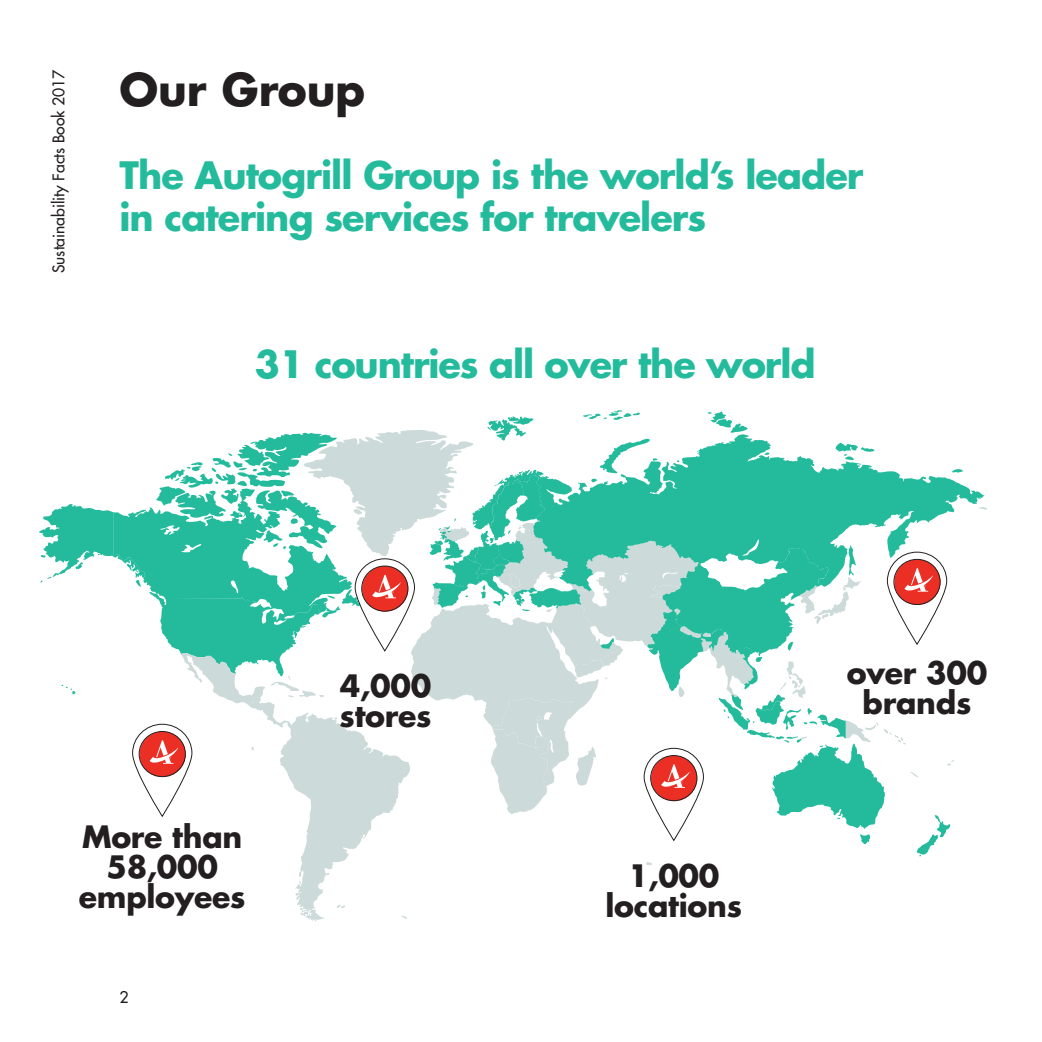
<style>
.page{position:relative;width:1042px;height:1042px;background:#fff}
.page>*{position:absolute;margin:0;border:0;box-sizing:border-box;transform-origin:0 0}
.t1{font:700 43.75px "Futura Std";color:#231f20}
.t2{font:700 36.75px/42px "Futura Std";letter-spacing:-.025em;color:#24bb9d}
.t3{font:700 30.1px/30.1px "Futura Std";letter-spacing:-.01em;color:#231f20;text-align:center}
.t4{font:500 15.75px "Futura Std";color:#231f20}
</style>
<div class="page">
<svg style="left:473px;top:611px;width:19px;height:153px;fill:#ccdad9"></svg>
<svg style="left:492px;top:507px;width:495px;height:358px"></svg>
<svg style="left:600px;top:638px;width:14px;height:11px"></svg>
<svg style="left:581px;top:410px;width:404px;height:181px"></svg>
<svg style="left:473px;top:416px;width:108px;height:195px"></svg>
<svg style="left:295px;top:430px;width:178px;height:492px"></svg>
<svg style="left:156px;top:432px;width:204px;height:190px"></svg>
<svg style="left:39px;top:504px;width:281px;height:191px;fill:#24bb9d"></svg>
<svg style="left:643px;top:548px;width:308px;height:308px"></svg>
<svg style="left:354px;top:558px;width:61px;height:94px"></svg>
<svg style="left:132px;top:653px;width:205px;height:164px"></svg>
<p class="t4" style="left:49px;top:273px;width:205px;rotate:-90deg">Sustainability Facts Book 2017</p>
<p class="t1" style="left:119px;top:60px;width:247px">Our Group</p>
<p class="t2" style="left:119px;top:154px;width:746px">The Autogrill Group is the world’s leader in catering services for travelers</p>
<p class="t2" style="left:255px;top:343px;width:562px">31 countries all over the world</p>
<p class="t3" style="left:79px;top:821px;width:168px">More than<br>58,000 employees</p>
<p class="t4" style="left:119px;top:987px;width:11px">2</p>
<p class="t3" style="left:340px;top:670px;width:93px;text-align:left">4,000 stores</p>
<p class="t3" style="left:605px;top:860px;width:138px">1,000 locations</p>
<p class="t3" style="left:847px;top:658px;width:142px">over 300 brands</p>
</div>
